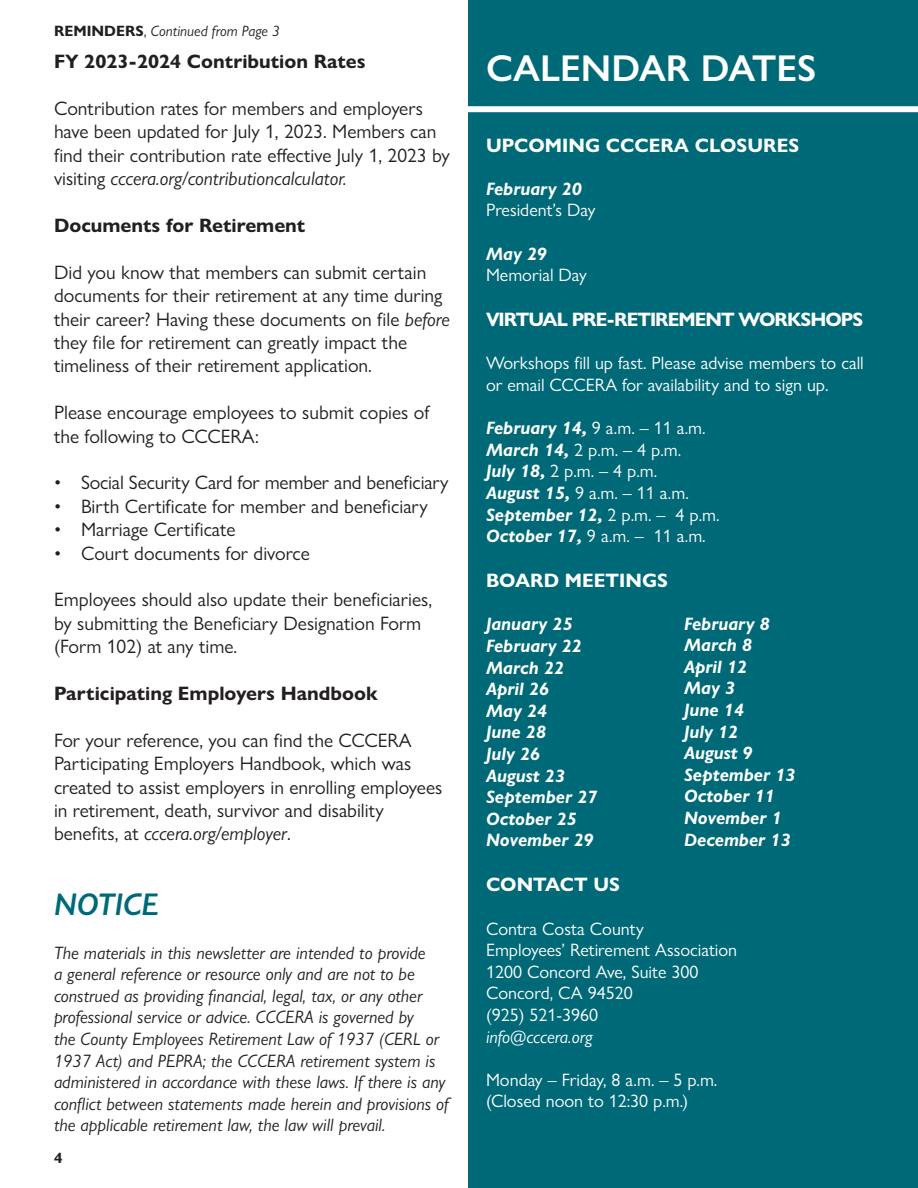
<style>
.page{position:relative;width:918px;height:1188px;background:#fff}
.page>*{position:absolute;margin:0;border:0;box-sizing:border-box;transform-origin:0 0}
.t1{font:600 37.5px "Gill Sans Nova";color:#fff}
.t2{font:italic 600 31.5px "Gill Sans Nova";color:#006978}
.t3{font:19.5px/23.4px "Gill Sans Nova";color:#231f20}
.t4{font:700 19.5px "Gill Sans Nova";color:#231f20}
.t5{font:700 19.5px "Gill Sans Nova";color:#fff}
.t6{font:700 19.5px "Gill Sans Nova";letter-spacing:-.05em;color:#fff}
.t7{font:italic 18px/21.6px "Gill Sans Nova";color:#231f20}
.t8{font:18px/21.6px "Gill Sans Nova";color:#fff}
.t9{font:italic 700 18px "Gill Sans Nova";color:#fff}
.t10{font:italic 18px "Gill Sans Nova";color:#fff}
.t11{font:italic 15px "Gill Sans Nova";color:#231f20}
.t12{font:700 15px "Gill Sans Nova";color:#231f20}
.s1{font-weight:700;font-style:normal}
.s2{font-style:normal}
.s3{font-style:italic}
.s4{font-weight:700;font-style:italic}
.s5{font-weight:400;font-style:normal}
</style>
<div class="page">
<div style="left:468px;top:0;width:450px;height:1188px;background:#006978"></div>
<div style="left:468px;top:106px;width:450px;height:6px;background:#fff"></div>
<p class="t11" style="left:54px;top:22px;width:228px"><span class="s1">REMINDERS</span><span class="s2">,</span> Continued from Page 3</p>
<p class="t4" style="left:54px;top:49px;width:313px">FY 2023-2024 Contribution Rates</p>
<p class="t3" style="left:54px;top:97px;width:397px">Contribution rates for members and employers have been updated for July 1, 2023. Members can find their contribution rate effective July 1, 2023 by visiting <span class="s3">cccera.org/contributioncalculator.</span></p>
<p class="t4" style="left:54px;top:213px;width:253px">Documents for Retirement</p>
<p class="t3" style="left:54px;top:260px;width:397px">Did you know that members can submit certain documents for their retirement at any time during their career? Having these documents on file <span class="s3">before </span>they file for retirement can greatly impact the timeliness of their retirement application.</p>
<p class="t3" style="left:54px;top:401px;width:377px">Please encourage employees to submit copies of the following to CCCERA:</p>
<p class="t3" style="left:54px;top:471px;width:396px">• Social Security Card for member and beneficiary</p>
<p class="t3" style="left:54px;top:494px;width:375px">• Birth Certificate for member and beneficiary</p>
<p class="t3" style="left:54px;top:518px;width:183px">• Marriage Certificate</p>
<p class="t3" style="left:54px;top:541px;width:258px">• Court documents for divorce</p>
<p class="t3" style="left:54px;top:588px;width:380px">Employees should also update their beneficiaries, by submitting the Beneficiary Designation Form (Form 102) at any time.</p>
<p class="t4" style="left:54px;top:681px;width:325px">Participating Employers Handbook</p>
<p class="t3" style="left:54px;top:728px;width:390px">For your reference, you can find the CCCERA Participating Employers Handbook, which was created to assist employers in enrolling employees in retirement, death, survivor and disability benefits, at <span class="s3">cccera.org/employer</span>.</p>
<p class="t2" style="left:54px;top:885px;width:106px">NOTICE</p>
<p class="t7" style="left:54px;top:941px;width:396px">The materials in this newsletter are intended to provide<br>a general reference or resource only and are not to be construed as providing financial, legal, tax, or any other professional service or advice. CCCERA is governed by<br>the County Employees Retirement Law of 1937 (CERL or 1937 Act) and PEPRA; the CCCERA retirement system is administered in accordance with these laws. If there is any conflict between statements made herein and provisions of the applicable retirement law, the law will prevail.</p>
<p class="t12" style="left:54px;top:1149px;width:10px">4</p>
<p class="t1" style="left:486px;top:45px;width:332px">CALENDAR DATES</p>
<p class="t5" style="left:486px;top:133px;width:315px">UPCOMING CCCERA CLOSURES</p>
<p class="t9" style="left:486px;top:177px;width:98px">February 20</p>
<p class="t8" style="left:486px;top:199px;width:111px">President’s Day</p>
<p class="t9" style="left:486px;top:242px;width:63px">May 29</p>
<p class="t8" style="left:486px;top:264px;width:102px">Memorial Day</p>
<p class="t6" style="left:486px;top:307px;width:379px">VIRTUAL PRE-RETIREMENT WORKSHOPS</p>
<p class="t8" style="left:486px;top:352px;width:379px">Workshops fill up fast. Please advise members to call or email CCCERA for availability and to sign up.</p>
<p class="t8" style="left:486px;top:417px;width:221px"><span class="s4">February 14,</span> 9 a.m. – 11 a.m.</p>
<p class="t8" style="left:486px;top:439px;width:197px"><span class="s4">March 14,</span> 2 p.m. – 4 p.m.</p>
<p class="t8" style="left:486px;top:460px;width:173px"><span class="s4">July 18,</span> 2 p.m. – 4 p.m.</p>
<p class="t8" style="left:486px;top:482px;width:204px"><span class="s4">August 15,</span> 9 a.m. – 11 a.m.</p>
<p class="t9" style="left:486px;top:503px;width:235px">September 12, <span class="s5">2 p.m. – 4 p.m.</span></p>
<p class="t8" style="left:486px;top:525px;width:221px"><span class="s4">October 17,</span> 9 a.m. – 11 a.m.</p>
<p class="t5" style="left:486px;top:568px;width:184px">BOARD MEETINGS</p>
<p class="t9" style="left:486px;top:613px;width:88px">January 25</p>
<p class="t9" style="left:486px;top:635px;width:98px">February 22</p>
<p class="t9" style="left:486px;top:656px;width:80px">March 22</p>
<p class="t9" style="left:486px;top:678px;width:65px">April 26</p>
<p class="t9" style="left:486px;top:699px;width:63px">May 24</p>
<p class="t9" style="left:486px;top:721px;width:62px">June 28</p>
<p class="t9" style="left:486px;top:743px;width:56px">July 26</p>
<p class="t9" style="left:486px;top:764px;width:81px">August 23</p>
<p class="t9" style="left:486px;top:786px;width:113px">September 27</p>
<p class="t9" style="left:486px;top:807px;width:93px">October 25</p>
<p class="t9" style="left:486px;top:829px;width:110px">November 29</p>
<p class="t5" style="left:486px;top:873px;width:135px">CONTACT US</p>
<p class="t8" style="left:486px;top:917px;width:159px">Contra Costa County</p>
<p class="t8" style="left:486px;top:939px;width:253px">Employees’ Retirement Association</p>
<p class="t8" style="left:486px;top:961px;width:214px">1200 Concord Ave, Suite 300</p>
<p class="t8" style="left:486px;top:982px;width:148px">Concord, CA 94520</p>
<p class="t8" style="left:486px;top:1004px;width:114px">(925) 521-3960</p>
<p class="t10" style="left:486px;top:1025px;width:108px">info@cccera.org</p>
<p class="t8" style="left:486px;top:1069px;width:233px">Monday – Friday, 8 a.m. – 5 p.m.</p>
<p class="t8" style="left:486px;top:1090px;width:204px">(Closed noon to 12:30 p.m.)</p>
<p class="t9" style="left:684px;top:612px;width:87px">February 8</p>
<p class="t9" style="left:684px;top:634px;width:70px">March 8</p>
<p class="t9" style="left:684px;top:656px;width:65px">April 12</p>
<p class="t9" style="left:684px;top:677px;width:53px">May 3</p>
<p class="t9" style="left:684px;top:699px;width:62px">June 14</p>
<p class="t9" style="left:684px;top:720px;width:56px">July 12</p>
<p class="t9" style="left:684px;top:742px;width:71px">August 9</p>
<p class="t9" style="left:684px;top:764px;width:113px">September 13</p>
<p class="t9" style="left:684px;top:785px;width:93px">October 11</p>
<p class="t9" style="left:684px;top:807px;width:99px">November 1</p>
<p class="t9" style="left:684px;top:828px;width:108px">December 13</p>
</div>
